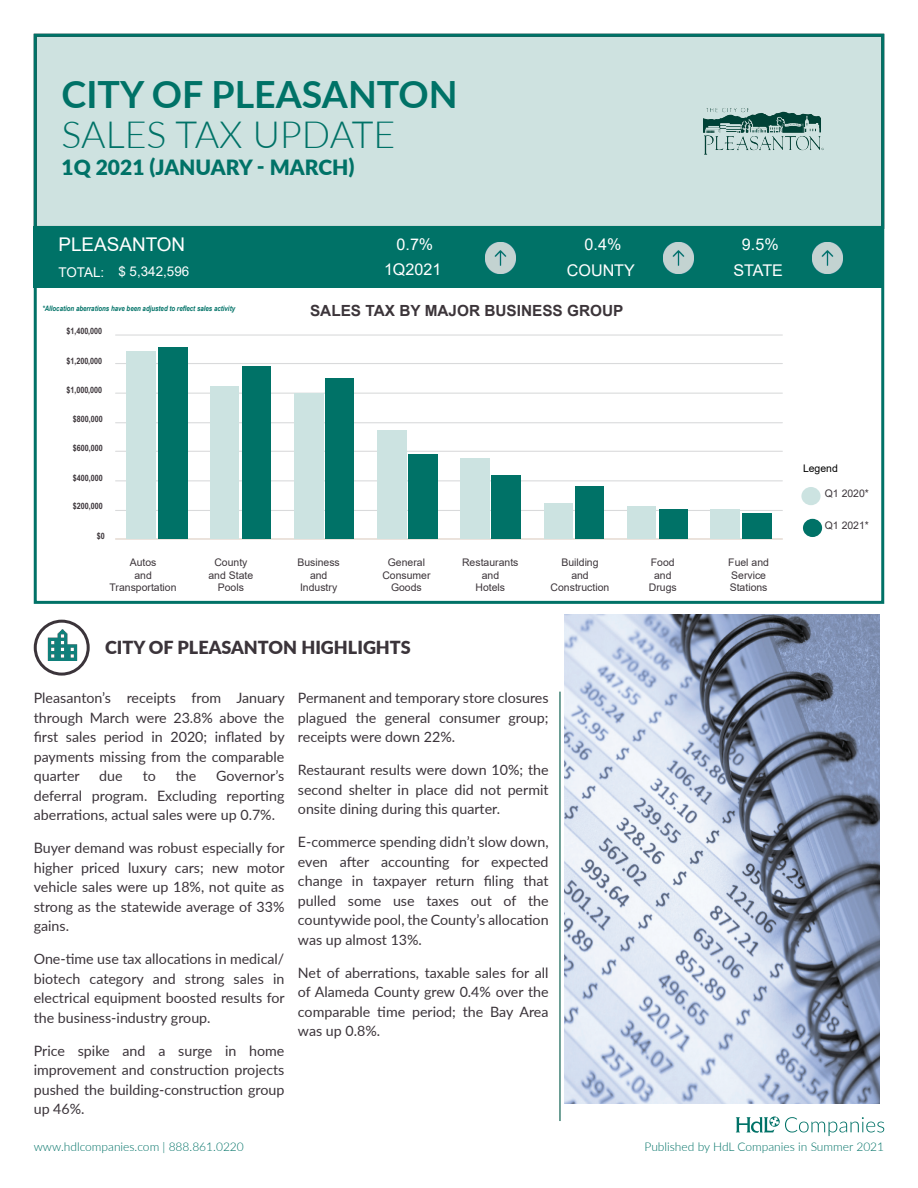
<style>
.page{position:relative;width:918px;height:1188px;background:#fff}
.page>*{position:absolute;margin:0;border:0;box-sizing:border-box;transform-origin:0 0}
.t1{font:700 37.5px "Lato";color:#007267}
.t2{font:300 37.5px "Lato";color:#007267}
.t3{font:900 21px "Lato";color:#007267}
.t4{font:18.9px "Arial";color:#fff}
.t5{font:900 18px "Lato";color:#3b343a}
.t6{font:16.2px "Arial";color:#fff}
.t7{font:700 15.3px "Arial";color:#3c353a}
.t8{font:14.25px/19.5px "Lato";color:#3b343a;text-align:justify}
.t9{font:13.35px "Arial";color:#fff}
.t10{font:300 12px "Lato";color:#007267}
.t11{font:10.5px/12.1px "Arial";color:#3c353a;text-align:center}
.t12{font:10.5px "Arial";color:#000}
.t13{font:700 8.7px "Arial Narrow";color:#3c353a}
.t14{font:italic 700 7.5px "Arial Narrow";color:#007267}
</style>
<div class="page">
<div style="left:35px;top:35px;width:848px;height:192px;background:#cee2e0"></div>
<div style="left:34px;top:34px;width:850px;height:570px;border:3px solid #007267"></div>
<svg style="left:736px;top:1116px;width:148px;height:20px"></svg>
<div style="left:801px;top:487px;width:20px;height:18px;background:#cce3e1;border-radius:50%"></div>
<div style="left:803px;top:519px;width:19px;height:18px;background:#007267;border-radius:50%"></div>
<hr style="left:116px;top:510px;width:666px;height:1px;background:#d9dadb">
<hr style="left:116px;top:480px;width:666px;height:1px;background:#d9dadb">
<hr style="left:116px;top:451px;width:666px;height:1px;background:#d9dadb">
<hr style="left:116px;top:422px;width:666px;height:1px;background:#d9dadb">
<hr style="left:116px;top:393px;width:666px;height:1px;background:#d9dadb">
<hr style="left:116px;top:363px;width:666px;height:1px;background:#d9dadb">
<hr style="left:116px;top:334px;width:666px;height:2px;background:#d9dadb">
<hr style="left:116px;top:538px;width:666px;height:2px;background:#edddd1">
<div style="left:127px;top:351px;width:29px;height:188px;background:#cce3e1"></div>
<div style="left:211px;top:387px;width:28px;height:152px;background:#cce3e1"></div>
<div style="left:294px;top:393px;width:29px;height:146px;background:#cce3e1"></div>
<div style="left:377px;top:430px;width:29px;height:109px;background:#cce3e1"></div>
<div style="left:460px;top:459px;width:29px;height:80px;background:#cce3e1"></div>
<div style="left:544px;top:504px;width:28px;height:35px;background:#cce3e1"></div>
<div style="left:627px;top:506px;width:29px;height:33px;background:#cce3e1"></div>
<div style="left:710px;top:509px;width:30px;height:30px;background:#cce3e1"></div>
<div style="left:158px;top:347px;width:30px;height:192px;background:#007267"></div>
<div style="left:242px;top:367px;width:29px;height:172px;background:#007267"></div>
<div style="left:325px;top:379px;width:29px;height:160px;background:#007267"></div>
<div style="left:409px;top:455px;width:29px;height:84px;background:#007267"></div>
<div style="left:492px;top:475px;width:29px;height:64px;background:#007267"></div>
<div style="left:576px;top:486px;width:28px;height:53px;background:#007267"></div>
<div style="left:659px;top:509px;width:28px;height:30px;background:#007267"></div>
<div style="left:742px;top:514px;width:29px;height:25px;background:#007267"></div>
<img style="left:703px;top:108px;width:120px;height:47px">
<img style="left:43px;top:627px;width:39px;height:39px">
<div style="left:34px;top:620px;width:56px;height:56px;border:3px solid #3b343a;border-radius:50%"></div>
<hr style="left:559px;top:692px;width:2px;height:429px;background:#418275">
<img style="left:565px;top:615px;width:314px;height:489px">
<div style="left:34px;top:227px;width:850px;height:61px;background:#007267"></div>
<img style="left:485px;top:242px;width:31px;height:31px">
<img style="left:663px;top:242px;width:31px;height:31px">
<img style="left:812px;top:242px;width:31px;height:31px">
<p class="t1" style="left:62px;top:66px;width:398px">CITY OF PLEASANTON</p>
<p class="t2" style="left:62px;top:109px;width:335px">SALES TAX UPDATE</p>
<p class="t3" style="left:62px;top:151px;width:294px">1Q 2021 (JANUARY - MARCH)</p>
<p class="t4" style="left:58px;top:231px;width:128px">PLEASANTON</p>
<p class="t9" style="left:58px;top:262px;width:132px">TOTAL: $ 5,342,596</p>
<p class="t6" style="left:397px;top:233px;width:38px">0.7%</p>
<p class="t6" style="left:585px;top:233px;width:38px">0.4%</p>
<p class="t6" style="left:742px;top:233px;width:38px">9.5%</p>
<p class="t6" style="left:567px;top:259px;width:70px">COUNTY</p>
<p class="t6" style="left:733px;top:259px;width:51px">STATE</p>
<p class="t6" style="left:384px;top:258px;width:59px">1Q2021</p>
<p class="t14" style="left:42px;top:303px;width:194px">*Allocation aberrations have been adjusted to reflect sales activity</p>
<p class="t13" style="left:66px;top:324px;width:37px">$1,400,000</p>
<p class="t13" style="left:66px;top:354px;width:37px">$1,200,000</p>
<p class="t13" style="left:66px;top:384px;width:37px">$1,000,000</p>
<p class="t13" style="left:73px;top:412px;width:31px">$800,000</p>
<p class="t13" style="left:73px;top:442px;width:31px">$600,000</p>
<p class="t13" style="left:73px;top:471px;width:31px">$400,000</p>
<p class="t13" style="left:73px;top:500px;width:31px">$200,000</p>
<p class="t13" style="left:97px;top:529px;width:9px">$0</p>
<p class="t7" style="left:310px;top:300px;width:315px">SALES TAX BY MAJOR BUSINESS GROUP</p>
<p class="t11" style="left:110px;top:557px;width:69px">Autos<br>and<br>Transportation</p>
<p class="t11" style="left:209px;top:557px;width:46px">County and State<br>Pools</p>
<p class="t11" style="left:297px;top:557px;width:44px">Business and<br>Industry</p>
<p class="t11" style="left:382px;top:557px;width:50px">General<br>Consumer<br>Goods</p>
<p class="t11" style="left:462px;top:557px;width:58px">Restaurants and<br>Hotels</p>
<p class="t11" style="left:551px;top:557px;width:60px">Building<br>and<br>Construction</p>
<p class="t11" style="left:649px;top:557px;width:29px">Food and<br>Drugs</p>
<p class="t11" style="left:728px;top:557px;width:42px;text-align:left">Fuel and<br>Service<br>Stations</p>
<p class="t5" style="left:105px;top:634px;width:307px">CITY OF PLEASANTON HIGHLIGHTS</p>
<p class="t8" style="left:34px;top:688px;width:253px">Pleasanton’s receipts from January through March were 23.8% above the first sales period in 2020; inflated by payments missing from the comparable quarter</p>
<p class="t8" style="left:34px;top:766px;width:252px;text-indent:182px">Governor’s deferral program. Excluding reporting aberrations, actual sales were up 0.7%.</p>
<p class="t8" style="left:34px;top:838px;width:252px">Buyer demand was robust especially for higher priced luxury cars; new motor vehicle sales were up 18%, not quite as strong as the statewide average of 33% gains.</p>
<p class="t8" style="left:34px;top:949px;width:252px">One-time use tax allocations in medical/ biotech category and strong sales in electrical equipment boosted results for the business-industry group.</p>
<p class="t8" style="left:34px;top:1040px;width:252px">Price spike and a surge in home improvement and construction projects pushed the building-construction group up 46%.</p>
<p class="t8" style="left:99px;top:766px;width:25px">due</p>
<p class="t8" style="left:143px;top:766px;width:15px">to</p>
<p class="t8" style="left:176px;top:766px;width:22px">the</p>
<p class="t8" style="left:298px;top:688px;width:252px">Permanent and temporary store closures plagued the general consumer group; receipts were down 22%.</p>
<p class="t8" style="left:298px;top:760px;width:252px">Restaurant results were down 10%; the second shelter in place did not permit onsite dining during this quarter.</p>
<p class="t8" style="left:298px;top:832px;width:252px">E-commerce spending didn’t slow down, even after accounting for expected change in taxpayer return filing that pulled some use taxes out of the countywide pool, the County’s allocation was up almost 13%.</p>
<p class="t8" style="left:298px;top:962px;width:252px">Net of aberrations, taxable sales for all of Alameda County grew 0.4% over the comparable time period; the Bay Area was up 0.8%.</p>
<p class="t12" style="left:803px;top:461px;width:36px">Legend</p>
<p class="t11" style="left:825px;top:488px;width:46px">Q1 2020*</p>
<p class="t11" style="left:825px;top:519px;width:46px">Q1 2021*</p>
<p class="t10" style="left:34px;top:1139px;width:212px">www.hdlcompanies.com | 888.861.0220</p>
<p class="t10" style="left:644px;top:1139px;width:241px">Published by HdL Companies in Summer 2021</p>
</div>
